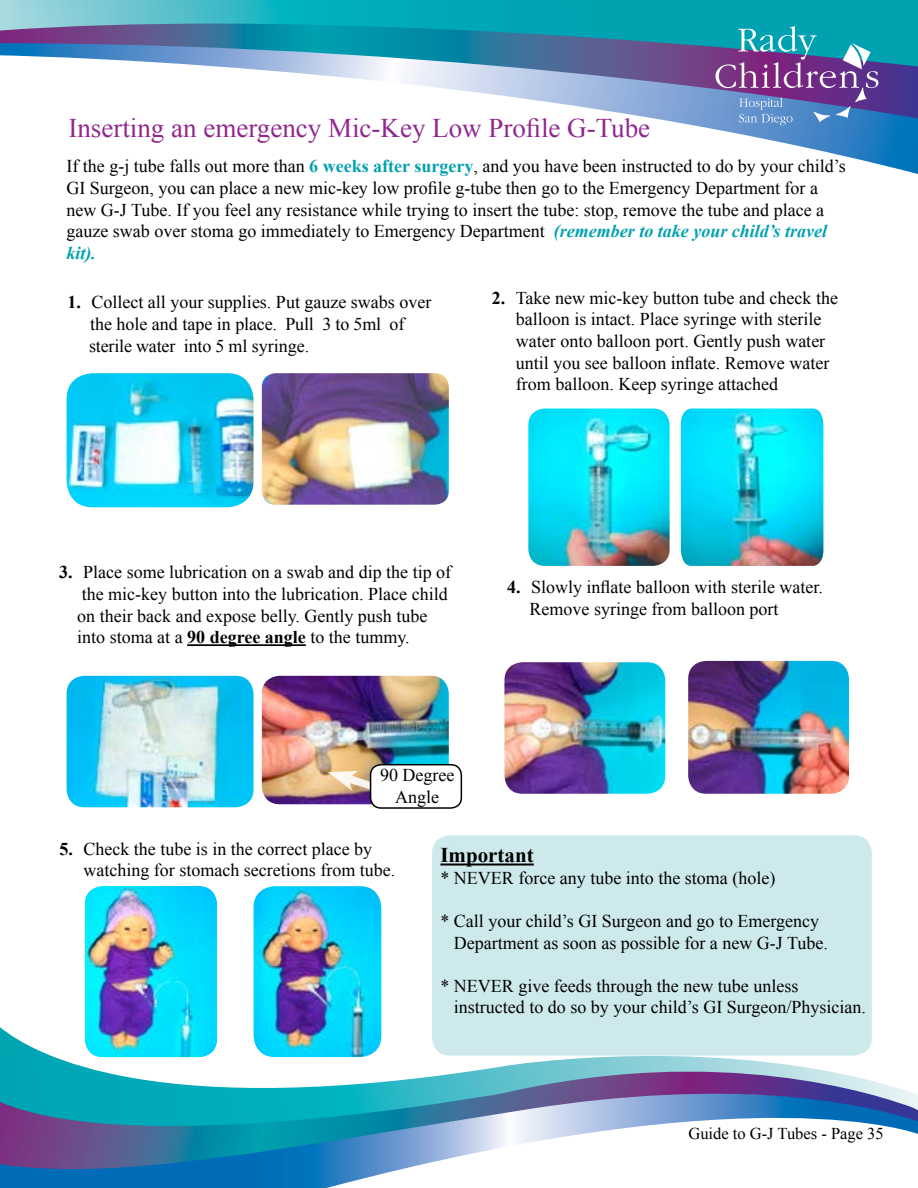
<style>
.page{position:relative;width:918px;height:1188px;background:#fff}
.page>*{position:absolute;margin:0;border:0;box-sizing:border-box;transform-origin:0 0}
.t1{font:27px "Times New Roman";color:#91278f}
.t2{font:700 21px "Times New Roman";color:#000}
.t3{font:18px/21.6px "Times New Roman";color:#000}
.t4{font:16.5px "Times New Roman";color:#000}
.s1{font-weight:700;color:#00a1b1}
.s2{font-weight:700;font-style:italic;color:#00a1b1}
.s3{font-weight:700}
</style>
<div class="page">
<div style="left:432px;top:835px;width:440px;height:221px;background:#cde9ec;border-radius:18px"></div>
<img style="left:528px;top:409px;width:142px;height:157px">
<img style="left:67px;top:373px;width:187px;height:134px">
<img style="left:262px;top:373px;width:187px;height:132px">
<img style="left:681px;top:409px;width:142px;height:157px">
<img style="left:688px;top:661px;width:161px;height:133px">
<img style="left:504px;top:662px;width:161px;height:132px">
<hr style="left:187px;top:644px;width:119px;height:2px;background:#000">
<img style="left:262px;top:676px;width:187px;height:128px">
<img style="left:67px;top:676px;width:187px;height:131px">
<svg style="left:328px;top:768px;width:46px;height:31px"></svg>
<svg style="left:0;top:0;width:918px;height:24px;background:#1eaebc"></svg>
<svg style="left:0;top:24px;width:918px;height:19px;background:#2583a4"></svg>
<svg style="left:0;top:43px;width:918px;height:131px"></svg>
<svg style="left:0;top:1183px;width:345px;height:5px;background:#0870b9"></svg>
<svg style="left:0;top:1161px;width:437px;height:22px;background:#317dbc"></svg>
<svg style="left:0;top:1027px;width:918px;height:134px"></svg>
<hr style="left:440px;top:864px;width:94px;height:2px;background:#000">
<div style="left:371px;top:765px;width:90px;height:43px;background:#fff;border-radius:11px"></div>
<div style="left:370px;top:764px;width:92px;height:45px;border:2px solid #000;border-radius:11px"></div>
<img style="left:85px;top:886px;width:132px;height:171px">
<img style="left:254px;top:886px;width:127px;height:171px">
<svg style="left:716px;top:26px;width:162px;height:99px;background:#6079ae"></svg>
<h1 class="t1" style="left:68px;top:110px;width:583px">Inserting an emergency Mic-Key Low Profile G-Tube</h1>
<p class="t3" style="left:66px;top:155px;width:781px">If the g-j tube falls out more than <span class="s1">6 weeks after surgery</span>, and you have been instructed to do by your child’s GI Surgeon, you can place a new mic-key low profile g-tube then go to the Emergency Department for a new G-J Tube. If you feel any resistance while trying to insert the tube: stop, remove the tube and place a gauze swab over stoma go immediately to Emergency Department <span class="s2">(remember to take your child’s travel kit).</span></p>
<p class="t3" style="left:89px;top:291px;width:344px;text-indent:-22px"><span class="s3">1.</span> Collect all your supplies. Put gauze swabs over the hole and tape in place. Pull 3 to 5ml of sterile water into 5 ml syringe.</p>
<p class="t3" style="left:516px;top:287px;width:324px;text-indent:-24px"><span class="s3">2.</span> Take new mic-key button tube and check the balloon is intact. Place syringe with sterile water onto balloon port. Gently push water until you see balloon inflate. Remove water from balloon. Keep syringe attached</p>
<p class="t3" style="left:77px;top:561px;width:375px;text-indent:-18px"><span class="s3">3.</span> Place some lubrication on a swab and dip the tip of the mic-key button into the lubrication. Place child on their back and expose belly. Gently push tube into stoma at a <span class="s3">90 degree angle</span> to the tummy.</p>
<p class="t3" style="left:380px;top:764px;width:76px;text-align:center">90 Degree<br>Angle</p>
<p class="t3" style="left:530px;top:576px;width:295px;text-indent:-22px"><span class="s3">4.</span> Slowly inflate balloon with sterile water.<br>Remove syringe from balloon port</p>
<p class="t3" style="left:83px;top:838px;width:313px;text-indent:-24px"><span class="s3">5.</span> Check the tube is in the correct place by watching for stomach secretions from tube.</p>
<p class="t2" style="left:440px;top:841px;width:95px">Important</p>
<p class="t3" style="left:440px;top:867px;width:336px">* NEVER force any tube into the stoma (hole)</p>
<p class="t3" style="left:454px;top:910px;width:375px;text-indent:-14px">* Call your child’s GI Surgeon and go to Emergency<br>Department as soon as possible for a new G-J Tube.</p>
<p class="t3" style="left:454px;top:975px;width:414px;text-indent:-14px">* NEVER give feeds through the new tube unless instructed to do so by your child’s GI Surgeon/Physician.</p>
<p class="t4" style="left:688px;top:1122px;width:197px">Guide to G-J Tubes - Page 35</p>
</div>
